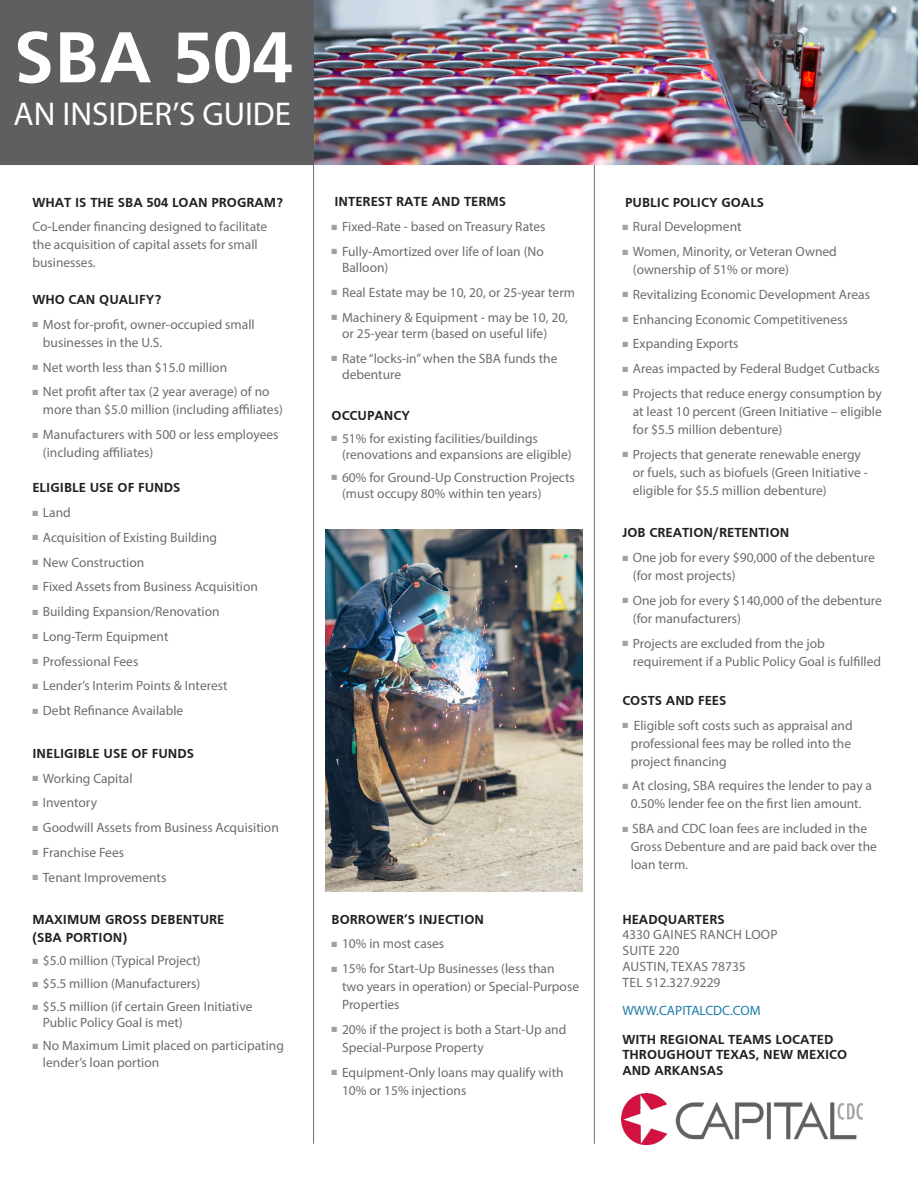
<style>
.page{position:relative;width:918px;height:1188px;background:#fff}
.page>*{position:absolute;margin:0;border:0;box-sizing:border-box;transform-origin:0 0}
.indent{font:700 75px "Frutiger";color:#fff}
.indent-2{font:33px "Myriad Pro";color:#fff}
.indent-3{font:13.5px/18px "Myriad Pro";color:#6c6d70}
.subhead{font:700 13.5px/18px "Frutiger";color:#231f20}
.indent-4{font:700 13.5px "Frutiger";color:#231f20}
.indent-5{font:13.5px "Myriad Pro";letter-spacing:.02em;color:#6c6d70}
.t1{font:13.5px "Myriad Pro";color:#1c7ca7}
.s1{color:#a0a1a5}
</style>
<div class="page">
<hr style="left:0;top:164px;width:918px;height:1px;background:#6c6d70">
<hr style="left:313px;top:165px;width:1px;height:979px;background:#6c6d70">
<hr style="left:594px;top:165px;width:1px;height:979px;background:#6c6d70">
<img style="left:326px;top:529px;width:257px;height:362px">
<img style="left:314px;top:0;width:604px;height:164px">
<div style="left:0;top:0;width:314px;height:164px;background:#5f5f62"></div>
<img style="left:622px;top:1094px;width:240px;height:50px">
<p class="indent" style="left:14px;top:14px;width:281px">SBA 504</p>
<p class="indent-2" style="left:14px;top:94px;width:279px">AN INSIDER’S GUIDE</p>
<p class="subhead" style="left:32px;top:193px;width:252px">WHAT IS THE SBA 504 LOAN PROGRAM?</p>
<p class="indent-3" style="left:32px;top:218px;width:237px">Co-Lender financing designed to facilitate the acquisition of capital assets for small businesses.</p>
<p class="subhead" style="left:32px;top:290px;width:130px">WHO CAN QUALIFY?</p>
<p class="indent-3" style="left:43px;top:315px;width:213px;text-indent:-10px"><span class="s1">■</span> Most for-profit, owner-occupied small businesses in the U.S.</p>
<p class="indent-3" style="left:32px;top:358px;width:196px"><span class="s1">■</span> Net worth less than $15.0 million</p>
<p class="indent-3" style="left:43px;top:383px;width:242px;text-indent:-10px"><span class="s1">■</span> Net profit after tax (2 year average) of no more than $5.0 million (including affiliates)</p>
<p class="indent-3" style="left:43px;top:425px;width:237px;text-indent:-10px"><span class="s1">■</span> Manufacturers with 500 or less employees (including affiliates)</p>
<p class="subhead" style="left:32px;top:479px;width:150px">ELIGIBLE USE OF FUNDS</p>
<p class="indent-3" style="left:32px;top:503px;width:40px"><span class="s1">■</span> Land</p>
<p class="indent-3" style="left:32px;top:528px;width:186px"><span class="s1">■</span> Acquisition of Existing Building</p>
<p class="indent-3" style="left:32px;top:553px;width:113px"><span class="s1">■</span> New Construction</p>
<p class="indent-3" style="left:32px;top:578px;width:227px"><span class="s1">■</span> Fixed Assets from Business Acquisition</p>
<p class="indent-3" style="left:32px;top:602px;width:189px"><span class="s1">■</span> Building Expansion/Renovation</p>
<p class="indent-3" style="left:32px;top:627px;width:138px"><span class="s1">■</span> Long-Term Equipment</p>
<p class="indent-3" style="left:32px;top:652px;width:108px"><span class="s1">■</span> Professional Fees</p>
<p class="indent-3" style="left:32px;top:677px;width:197px"><span class="s1">■</span> Lender’s Interim Points &amp; Interest</p>
<p class="indent-3" style="left:32px;top:701px;width:152px"><span class="s1">■</span> Debt Refinance Available</p>
<p class="indent-4" style="left:32px;top:746px;width:163px">INELIGIBLE USE OF FUNDS</p>
<p class="indent-3" style="left:32px;top:769px;width:102px"><span class="s1">■</span> Working Capital</p>
<p class="indent-3" style="left:32px;top:794px;width:66px"><span class="s1">■</span> Inventory</p>
<p class="indent-3" style="left:32px;top:818px;width:248px"><span class="s1">■</span> Goodwill Assets from Business Acquisition</p>
<p class="indent-3" style="left:32px;top:843px;width:93px"><span class="s1">■</span> Franchise Fees</p>
<p class="indent-3" style="left:32px;top:868px;width:136px"><span class="s1">■</span> Tenant Improvements</p>
<p class="subhead" style="left:32px;top:911px;width:194px">MAXIMUM GROSS DEBENTURE (SBA PORTION)</p>
<p class="indent-3" style="left:32px;top:952px;width:170px"><span class="s1">■</span> $5.0 million (Typical Project)</p>
<p class="indent-3" style="left:32px;top:975px;width:170px"><span class="s1">■</span> $5.5 million (Manufacturers)</p>
<p class="indent-3" style="left:43px;top:998px;width:211px;line-height:16.2px;text-indent:-10px"><span class="s1">■</span> $5.5 million (if certain Green Initiative<br>Public Policy Goal is met)</p>
<p class="indent-3" style="left:43px;top:1038px;width:243px;line-height:16.2px;text-indent:-10px"><span class="s1">■</span> No Maximum Limit placed on participating lender’s loan portion</p>
<p class="indent-4" style="left:334px;top:194px;width:173px">INTEREST RATE AND TERMS</p>
<p class="indent-3" style="left:332px;top:217px;width:216px"><span class="s1">■</span> Fixed-Rate - based on Treasury Rates</p>
<p class="indent-3" style="left:342px;top:243px;width:203px;line-height:16.2px;text-indent:-10px"><span class="s1">■</span> Fully-Amortized over life of loan (No<br>Balloon)</p>
<p class="indent-3" style="left:332px;top:283px;width:245px"><span class="s1">■</span> Real Estate may be 10, 20, or 25-year term</p>
<p class="indent-3" style="left:342px;top:309px;width:228px;line-height:16.2px;text-indent:-10px"><span class="s1">■</span> Machinery &amp; Equipment - may be 10, 20, or 25-year term (based on useful life)</p>
<p class="indent-3" style="left:342px;top:350px;width:217px;line-height:16.2px;text-indent:-10px"><span class="s1">■</span> Rate “locks-in” when the SBA funds the debenture</p>
<p class="subhead" style="left:332px;top:406px;width:80px">OCCUPANCY</p>
<p class="indent-3" style="left:342px;top:430px;width:231px;line-height:16.2px;text-indent:-10px"><span class="s1">■</span> 51% for existing facilities/buildings (renovations and expansions are eligible)</p>
<p class="indent-3" style="left:342px;top:469px;width:234px;line-height:16.2px;text-indent:-10px"><span class="s1">■</span> 60% for Ground-Up Construction Projects (must occupy 80% within ten years)</p>
<p class="subhead" style="left:332px;top:910px;width:154px">BORROWER’S INJECTION</p>
<p class="indent-3" style="left:332px;top:935px;width:114px"><span class="s1">■</span> 10% in most cases</p>
<p class="indent-3" style="left:342px;top:959px;width:239px;text-indent:-10px"><span class="s1">■</span> 15% for Start-Up Businesses (less than two years in operation) or Special-Purpose<br>Properties</p>
<p class="indent-3" style="left:342px;top:1020px;width:226px;text-indent:-10px"><span class="s1">■</span> 20% if the project is both a Start-Up and<br>Special-Purpose Property</p>
<p class="indent-3" style="left:342px;top:1063px;width:223px;text-indent:-10px"><span class="s1">■</span> Equipment-Only loans may qualify with<br>10% or 15% injections</p>
<p class="indent-4" style="left:625px;top:194px;width:141px">PUBLIC POLICY GOALS</p>
<p class="indent-3" style="left:622px;top:218px;width:121px"><span class="s1">■</span> Rural Development</p>
<p class="indent-3" style="left:633px;top:242px;width:206px;text-indent:-10px"><span class="s1">■</span> Women, Minority, or Veteran Owned (ownership of 51% or more)</p>
<p class="indent-3" style="left:622px;top:285px;width:249px"><span class="s1">■</span> Revitalizing Economic Development Areas</p>
<p class="indent-3" style="left:622px;top:310px;width:227px"><span class="s1">■</span> Enhancing Economic Competitiveness</p>
<p class="indent-3" style="left:622px;top:335px;width:118px"><span class="s1">■</span> Expanding Exports</p>
<p class="indent-3" style="left:622px;top:359px;width:259px"><span class="s1">■</span> Areas impacted by Federal Budget Cutbacks</p>
<p class="indent-3" style="left:633px;top:384px;width:251px;text-align:justify;text-indent:-10px"><span class="s1">■</span> Projects that reduce energy consumption by at least 10 percent (Green Initiative – eligible for $5.5 million debenture)</p>
<p class="indent-3" style="left:633px;top:445px;width:236px;text-indent:-10px"><span class="s1">■</span> Projects that generate renewable energy or fuels, such as biofuels (Green Initiative - eligible for $5.5 million debenture)</p>
<p class="subhead" style="left:622px;top:524px;width:169px">JOB CREATION/RETENTION</p>
<p class="indent-3" style="left:633px;top:548px;width:244px;text-indent:-10px"><span class="s1">■</span> One job for every $90,000 of the debenture (for most projects)</p>
<p class="indent-3" style="left:633px;top:591px;width:251px;text-indent:-10px"><span class="s1">■</span> One job for every $140,000 of the debenture (for manufacturers)</p>
<p class="indent-3" style="left:633px;top:634px;width:250px;text-indent:-10px"><span class="s1">■</span> Projects are excluded from the job requirement if a Public Policy Goal is fulfilled</p>
<p class="subhead" style="left:622px;top:691px;width:106px">COSTS AND FEES</p>
<p class="indent-3" style="left:631px;top:716px;width:223px;text-indent:-9px"><span class="s1">■</span> Eligible soft costs such as appraisal and professional fees may be rolled into the project financing</p>
<p class="indent-3" style="left:622px;top:777px;width:251px;text-align:center"><span class="s1">■</span> At closing, SBA requires the lender to pay a<br>0.50% lender fee on the first lien amount.</p>
<p class="indent-3" style="left:631px;top:819px;width:248px;text-indent:-9px"><span class="s1">■</span> SBA and CDC loan fees are included in the<br>Gross Debenture and are paid back over the loan term.</p>
<p class="subhead" style="left:622px;top:910px;width:104px">HEADQUARTERS</p>
<p class="indent-5" style="left:622px;top:927px;width:157px">4330 GAINES RANCH LOOP</p>
<p class="indent-5" style="left:622px;top:942px;width:58px">SUITE 220</p>
<p class="indent-5" style="left:622px;top:958px;width:125px">AUSTIN, TEXAS 78735</p>
<p class="indent-3" style="left:622px;top:973px;width:100px">TEL 512.327.9229</p>
<p class="t1" style="left:622px;top:1002px;width:140px">WWW.CAPITALCDC.COM</p>
<p class="subhead" style="left:622px;top:1030px;width:213px">WITH REGIONAL TEAMS LOCATED</p>
<p class="subhead" style="left:622px;top:1046px;width:227px">THROUGHOUT TEXAS, NEW MEXICO</p>
<p class="subhead" style="left:622px;top:1061px;width:103px">AND ARKANSAS</p>
</div>
